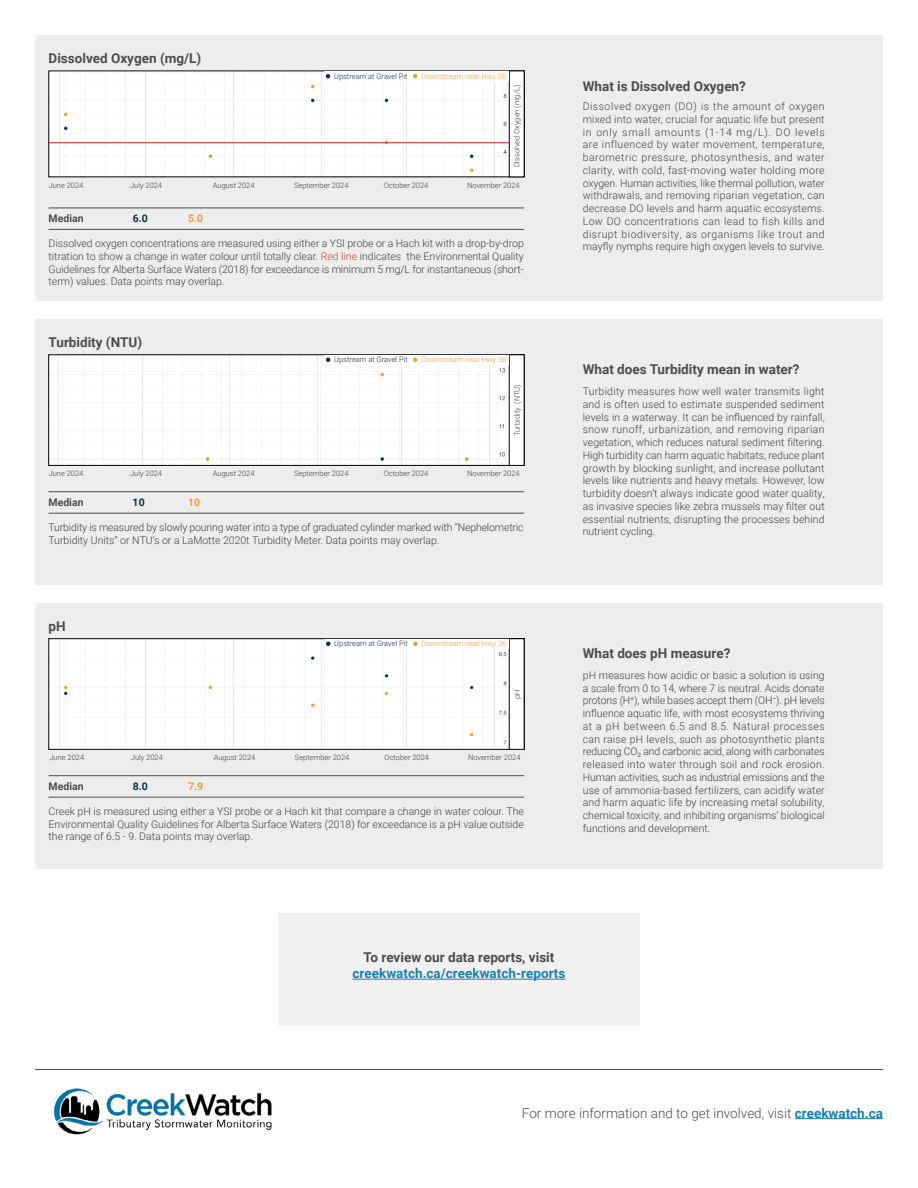
<style>
.page{position:relative;width:918px;height:1188px;background:#fff}
.page>*{position:absolute;margin:0;border:0;box-sizing:border-box;transform-origin:0 0}
.t1{font:700 13.5px "Roboto";color:#4d4d4f}
.t2{font:300 13.5px "Roboto";color:#4d4d4f}
.t3{font:700 13.5px "Roboto";color:#1a80b4}
.t4{font:300 10.5px/12.8px "Roboto";color:#414042;text-align:justify}
.t5{font:700 10.5px "Roboto";color:#4d4d4f}
.t6{font:700 10.5px "Roboto";color:#133042}
.t7{font:700 10.5px "Roboto";color:#eb9d3d}
.t8{font:300 7.5px "Roboto";color:#414042}
.t9{font:300 7.5px "Roboto";color:#133042}
.t10{font:300 7.5px "Roboto";color:#eb9d3d}
.s1{color:#d54134}
.s2{font-weight:700;color:#1a80b4}
</style>
<div class="page">
<div style="left:35px;top:35px;width:848px;height:266px;background:#ededee"></div>
<hr style="left:49px;top:208px;width:475px;height:1px;background:#4d4d4f">
<hr style="left:49px;top:229px;width:475px;height:1px;background:#4d4d4f">
<div style="left:51px;top:73px;width:458px;height:102px;background:#fff"></div>
<hr style="left:49px;top:142px;width:461px;height:1px;background:#d2232a">
<div style="left:509px;top:71px;width:15px;height:106px;background:#fff"></div>
<div style="left:35px;top:603px;width:848px;height:266px;background:#ededee"></div>
<hr style="left:49px;top:775px;width:475px;height:1px;background:#4d4d4f">
<hr style="left:49px;top:797px;width:475px;height:1px;background:#4d4d4f">
<div style="left:51px;top:641px;width:458px;height:107px;background:#fff"></div>
<div style="left:49px;top:639px;width:475px;height:111px;border:1px solid #000"></div>
<div style="left:509px;top:639px;width:15px;height:110px;background:#fff"></div>
<div style="left:35px;top:319px;width:848px;height:266px;background:#ededee"></div>
<hr style="left:49px;top:491px;width:475px;height:1px;background:#4d4d4f">
<hr style="left:49px;top:513px;width:475px;height:1px;background:#4d4d4f">
<div style="left:51px;top:357px;width:458px;height:107px;background:#fff"></div>
<div style="left:49px;top:355px;width:475px;height:111px;border:1px solid #000"></div>
<div style="left:509px;top:355px;width:15px;height:110px;background:#fff"></div>
<div style="left:324px;top:72px;width:184px;height:9px;background:#fff"></div>
<svg style="left:413px;top:74px;width:4px;height:5px"></svg>
<svg style="left:326px;top:74px;width:4px;height:5px"></svg>
<div style="left:324px;top:355px;width:185px;height:9px;background:#fff"></div>
<svg style="left:413px;top:357px;width:5px;height:5px"></svg>
<svg style="left:326px;top:357px;width:4px;height:5px"></svg>
<div style="left:324px;top:639px;width:185px;height:9px;background:#fff"></div>
<svg style="left:413px;top:642px;width:5px;height:4px"></svg>
<svg style="left:326px;top:642px;width:5px;height:4px"></svg>
<div style="left:278px;top:913px;width:362px;height:113px;background:#f1f1f2"></div>
<hr style="left:353px;top:979px;width:212px;height:1px;background:#1a80b4">
<hr style="left:35px;top:1069px;width:848px;height:1px;background:#4d4d4f">
<img style="left:53px;top:1088px;width:219px;height:47px">
<hr style="left:795px;top:1118px;width:88px;height:1px;background:#1a80b4">
<p class="t1" style="left:49px;top:49px;width:154px">Dissolved Oxygen (mg/L)</p>
<p class="t9" style="left:334px;top:71px;width:75px">Upstream at Gravel Pit</p>
<p class="t10" style="left:421px;top:71px;width:86px">Downstream near Hwy 36</p>
<p class="t8" style="left:512px;top:167px;width:84px;rotate:-90deg">Dissolved Oxygen (mg/L)</p>
<p class="t8" style="left:49px;top:180px;width:36px">June 2024</p>
<p class="t8" style="left:130px;top:180px;width:33px">July 2024</p>
<p class="t8" style="left:213px;top:180px;width:43px">August 2024</p>
<p class="t8" style="left:294px;top:180px;width:56px">September 2024</p>
<p class="t8" style="left:384px;top:180px;width:46px">October 2024</p>
<p class="t8" style="left:467px;top:180px;width:54px">November 2024</p>
<p class="t5" style="left:49px;top:211px;width:37px">Median</p>
<p class="t6" style="left:133px;top:211px;width:17px">6.0</p>
<p class="t7" style="left:188px;top:211px;width:17px">5.0</p>
<p class="t4" style="left:49px;top:237px;width:477px">Dissolved oxygen concentrations are measured using either a YSI probe or a Hach kit with a drop-by-drop titration to show a change in water colour until totally clear. <span class="s1">Red line</span> indicates the Environmental Quality Guidelines for Alberta Surface Waters (2018) for exceedance is minimum 5 mg/L for instantaneous (short&shy;term) values. Data points may overlap.</p>
<p class="t1" style="left:49px;top:332px;width:95px">Turbidity (NTU)</p>
<p class="t9" style="left:334px;top:355px;width:75px">Upstream at Gravel Pit</p>
<p class="t10" style="left:421px;top:355px;width:86px">Downstream near Hwy 36</p>
<p class="t8" style="left:512px;top:436px;width:53px;rotate:-90deg">Turbidity (NTU)</p>
<p class="t8" style="left:49px;top:468px;width:36px">June 2024</p>
<p class="t8" style="left:130px;top:468px;width:33px">July 2024</p>
<p class="t8" style="left:213px;top:468px;width:43px">August 2024</p>
<p class="t8" style="left:294px;top:468px;width:56px">September 2024</p>
<p class="t8" style="left:384px;top:468px;width:46px">October 2024</p>
<p class="t8" style="left:467px;top:468px;width:54px">November 2024</p>
<p class="t5" style="left:49px;top:495px;width:37px">Median</p>
<p class="t6" style="left:133px;top:495px;width:14px">10</p>
<p class="t7" style="left:188px;top:495px;width:14px">10</p>
<p class="t4" style="left:49px;top:520px;width:477px">Turbidity is measured by slowly pouring water into a type of graduated cylinder marked with “Nephelometric<br>Turbidity Units” or NTU’s or a LaMotte 2020t Turbidity Meter. Data points may overlap.</p>
<p class="t1" style="left:49px;top:616px;width:19px">pH</p>
<p class="t9" style="left:334px;top:639px;width:75px">Upstream at Gravel Pit</p>
<p class="t10" style="left:421px;top:639px;width:86px">Downstream near Hwy 36</p>
<p class="t8" style="left:512px;top:699px;width:11px;rotate:-90deg">pH</p>
<p class="t8" style="left:49px;top:752px;width:36px">June 2024</p>
<p class="t8" style="left:131px;top:752px;width:33px">July 2024</p>
<p class="t8" style="left:214px;top:752px;width:43px">August 2024</p>
<p class="t8" style="left:295px;top:752px;width:56px">September 2024</p>
<p class="t8" style="left:385px;top:752px;width:46px">October 2024</p>
<p class="t8" style="left:468px;top:752px;width:54px">November 2024</p>
<p class="t5" style="left:49px;top:779px;width:37px">Median</p>
<p class="t6" style="left:133px;top:779px;width:17px">8.0</p>
<p class="t7" style="left:188px;top:779px;width:17px">7.9</p>
<p class="t4" style="left:49px;top:804px;width:477px">Creek pH is measured using either a YSI probe or a Hach kit that compare a change in water colour. The Environmental Quality Guidelines for Alberta Surface Waters (2018) for exceedance is a pH value outside the range of 6.5 - 9. Data points may overlap.</p>
<p class="t1" style="left:583px;top:76px;width:165px">What is Dissolved Oxygen?</p>
<p class="t4" style="left:583px;top:100px;width:243px">Dissolved oxygen (DO) is the amount of oxygen mixed into water, crucial for aquatic life but present in only small amounts (1-14 mg/L). DO levels are influenced by water movement, temperature, barometric pressure, photosynthesis, and water clarity, with cold, fast-moving water holding more oxygen. Human activities, like thermal pollution, water withdrawals, and removing riparian vegetation, can decrease DO levels and harm aquatic ecosystems.<br>Low DO concentrations can lead to fish kills and disrupt biodiversity, as organisms like trout and mayfly nymphs require high oxygen levels to survive.</p>
<p class="t1" style="left:583px;top:360px;width:218px">What does Turbidity mean in water?</p>
<p class="t4" style="left:583px;top:385px;width:243px">Turbidity measures how well water transmits light and is often used to estimate suspended sediment levels in a waterway. It can be influenced by rainfall, snow runoff, urbanization, and removing riparian vegetation, which reduces natural sediment filtering.<br>High turbidity can harm aquatic habitats, reduce plant growth by blocking sunlight, and increase pollutant levels like nutrients and heavy metals. However, low turbidity doesn’t always indicate good water quality, as invasive species like zebra mussels may filter out essential nutrients, disrupting the processes behind nutrient cycling.</p>
<p class="t1" style="left:583px;top:644px;width:149px">What does pH measure?</p>
<p class="t4" style="left:583px;top:669px;width:243px">pH measures how acidic or basic a solution is using a scale from 0 to 14, where 7 is neutral. Acids donate protons (H⁺), while bases accept them (OH⁻). pH levels influence aquatic life, with most ecosystems thriving at a pH between 6.5 and 8.5. Natural processes can raise pH levels, such as photosynthetic plants reducing CO₂ and carbonic acid, along with carbonates released into water through soil and rock erosion.<br>Human activities, such as industrial emissions and the use of ammonia-based fertilizers, can acidify water and harm aquatic life by increasing metal solubility, chemical toxicity, and inhibiting organisms’ biological functions and development.</p>
<p class="t1" style="left:364px;top:948px;width:192px">To review our data reports, visit</p>
<p class="t3" style="left:353px;top:964px;width:214px">creekwatch.ca/creekwatch-reports</p>
<p class="t2" style="left:522px;top:1103px;width:363px">For more information and to get involved, visit <span class="s2">creekwatch.ca</span></p>
</div>
